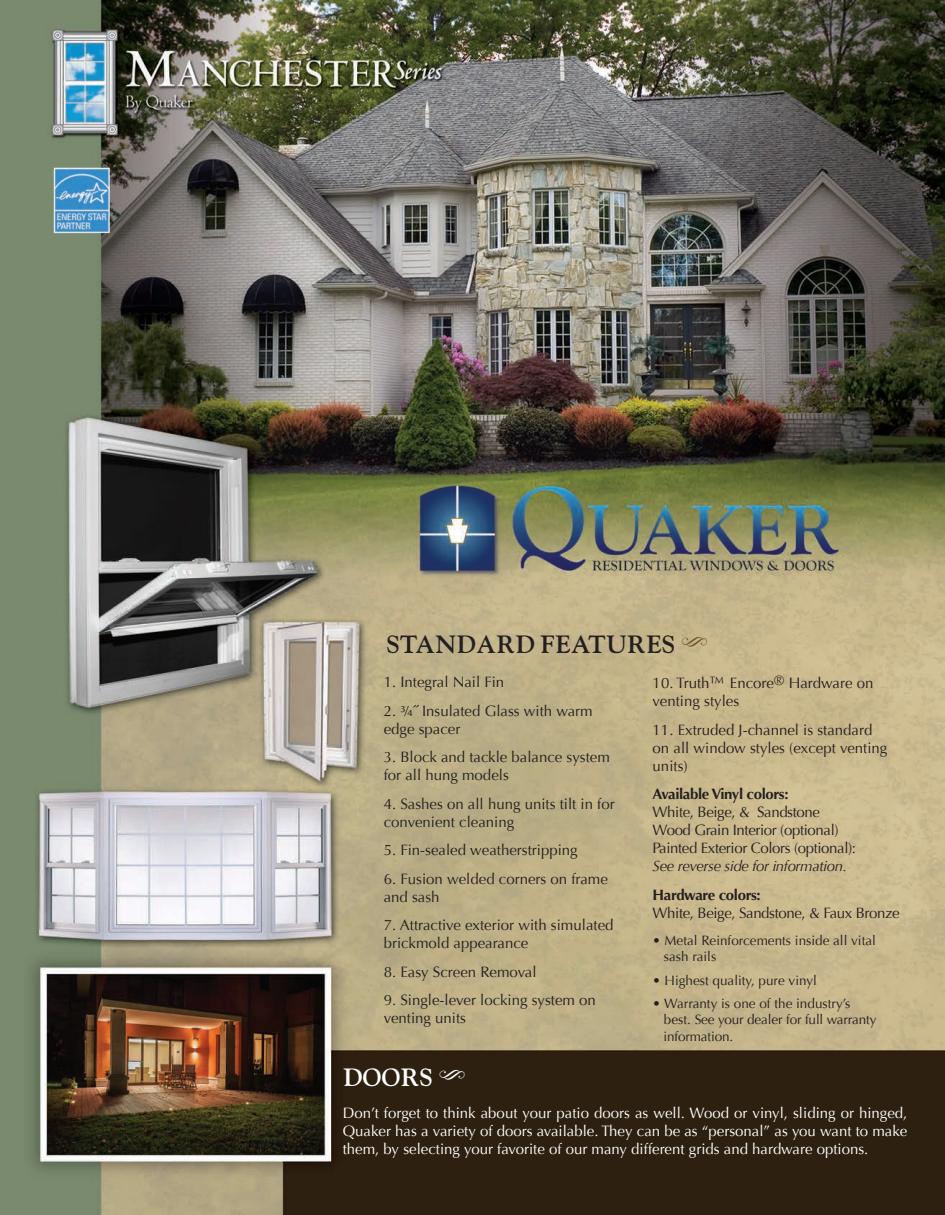
<style>
.page{position:relative;width:945px;height:1215px;background:#fff}
.page>*{position:absolute;margin:0;border:0;box-sizing:border-box;transform-origin:0 0}
.t1{font:700 22.5px "Goudy";color:#231f20}
.t2{font:700 22.5px "Goudy";color:#fff}
.t3{font:15px/18px "Optima";color:#231f20}
.t4{font:15px/18px "Optima";color:#fff;text-align:justify}
.t5{font:15px "Optima";letter-spacing:-.025em;color:#231f20}
.t6{font:700 15px "Optima";letter-spacing:-.025em;color:#231f20}
.t7{font:italic 15px "Optima";letter-spacing:-.025em;color:#231f20}
.t8{font:13.5px "Optima";color:#231f20}
.s1{font-family:"Type Embellishments One Let Plain";font-weight:400;font-size:33px;color:#74562f}
.s2{font-size:16.5px}
.s3{font-family:"Type Embellishments One Let Plain";font-weight:400;font-size:33px}
</style>
<div class="page">
<img style="left:0;top:0;width:945px;height:1215px">
<img style="left:51px;top:167px;width:60px;height:68px">
<p class="t1" style="left:387px;top:627px;width:323px">STANDARD FEATURES <span class="s1">S</span></p>
<p class="t3" style="left:384px;top:673px;width:122px">1. Integral Nail Fin</p>
<p class="t3" style="left:384px;top:702px;width:210px">2. ¾˝ Insulated Glass with warm</p>
<p class="t3" style="left:384px;top:720px;width:78px">edge spacer</p>
<p class="t3" style="left:384px;top:748px;width:228px">3. Block and tackle balance system</p>
<p class="t3" style="left:384px;top:766px;width:127px">for all hung models</p>
<p class="t3" style="left:384px;top:795px;width:232px">4. Sashes on all hung units tilt in for convenient cleaning</p>
<p class="t3" style="left:384px;top:841px;width:195px">5. Fin-sealed weatherstripping</p>
<p class="t3" style="left:384px;top:870px;width:226px">6. Fusion welded corners on frame</p>
<p class="t3" style="left:384px;top:888px;width:57px">and sash</p>
<p class="t3" style="left:384px;top:916px;width:231px">7. Attractive exterior with simulated brickmold appearance</p>
<p class="t3" style="left:384px;top:963px;width:154px">8. Easy Screen Removal</p>
<p class="t3" style="left:384px;top:991px;width:214px">9. Single-lever locking system on</p>
<p class="t3" style="left:384px;top:1009px;width:84px">venting units</p>
<p class="t3" style="left:653px;top:675px;width:222px">10. Truth<span class="s2">™</span> Encore<sup>®</sup> Hardware on venting styles</p>
<p class="t3" style="left:653px;top:721px;width:221px">11. Extruded J-channel is standard</p>
<p class="t3" style="left:653px;top:739px;width:236px">on all window styles (except venting units)</p>
<p class="t6" style="left:653px;top:786px;width:137px">Available Vinyl colors:</p>
<p class="t5" style="left:653px;top:804px;width:169px">White, Beige, &amp; Sandstone</p>
<p class="t5" style="left:653px;top:822px;width:187px">Wood Grain Interior (optional)</p>
<p class="t5" style="left:653px;top:840px;width:205px">Painted Exterior Colors (optional):</p>
<p class="t7" style="left:653px;top:858px;width:196px">See reverse side for information.</p>
<p class="t6" style="left:653px;top:886px;width:110px">Hardware colors:</p>
<p class="t5" style="left:653px;top:904px;width:249px">White, Beige, Sandstone, &amp; Faux Bronze</p>
<p class="t8" style="left:653px;top:932px;width:225px">• Metal Reinforcements inside all vital</p>
<p class="t8" style="left:664px;top:948px;width:54px">sash rails</p>
<p class="t8" style="left:653px;top:972px;width:166px">• Highest quality, pure vinyl</p>
<p class="t8" style="left:653px;top:996px;width:199px">• Warranty is one of the industry’s</p>
<p class="t8" style="left:664px;top:1012px;width:214px">best. See your dealer for full warranty</p>
<p class="t8" style="left:664px;top:1028px;width:71px">information.</p>
<p class="t2" style="left:343px;top:1061px;width:125px">DOORS <span class="s3">S</span></p>
<p class="t4" style="left:343px;top:1104px;width:566px">Don’t forget to think about your patio doors as well. Wood or vinyl, sliding or hinged, Quaker has a variety of doors available. They can be as “personal” as you want to make them, by selecting your favorite of our many different grids and hardware options.</p>
</div>
